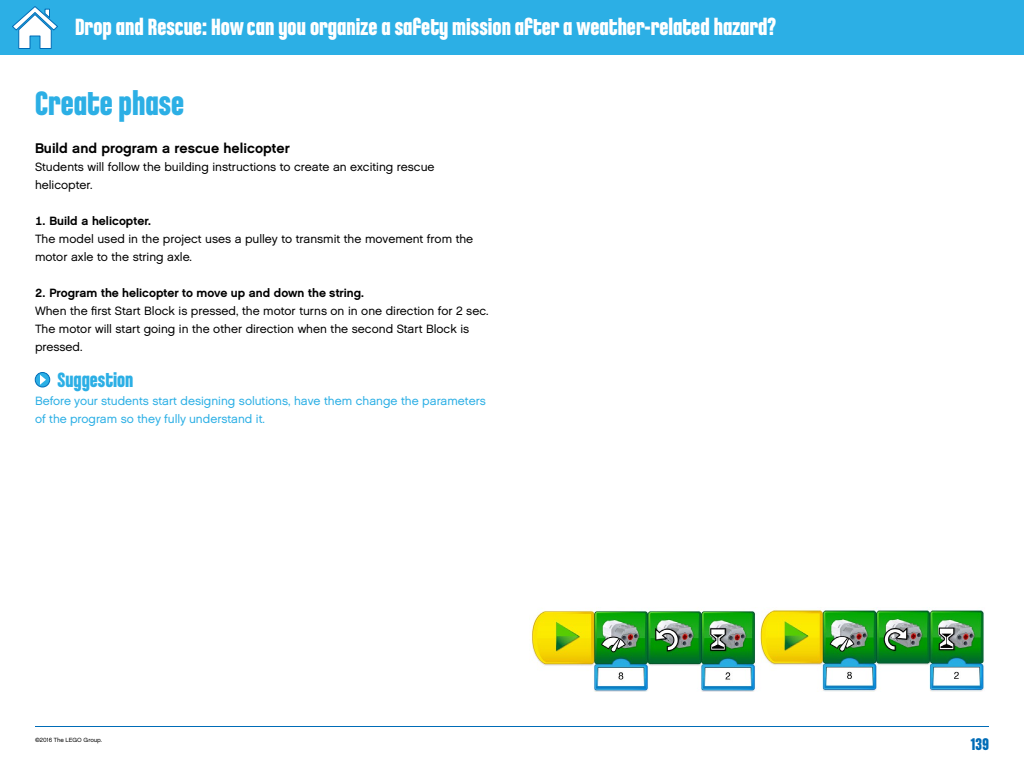
<style>
.page{position:relative;width:1024px;height:768px;background:#fff}
.page>*{position:absolute;margin:0;border:0;box-sizing:border-box;transform-origin:0 0}
.t1{font:700 36px "LEGO Chalet Comprime 80";color:#2cafe5}
.t2{font:700 25px "LEGO Chalet Comprime 80";color:#fff}
.t3{font:700 22px "LEGO Chalet Comprime 80";color:#2cafe5}
.t4{font:700 18px "LEGO Chalet Comprime 80";color:#006cb7}
.t5{font:700 14px "LEGO Chalet 60";color:#000}
.t6{font:12px/18px "LEGO Chalet 60";color:#000}
.t7{font:12px/18px "LEGO Chalet 60";color:#2cafe5}
.t8{font:700 12px "LEGO Chalet 60";color:#000}
.t9{font:6px "LEGO Chalet 60";color:#000}
</style>
<div class="page">
<div style="left:0;top:0;width:1024px;height:55px;background:#2cafe5"></div>
<hr style="left:35px;top:726px;width:954px;height:2px;background:#006cb7">
<img style="left:531px;top:607px;width:454px;height:85px">
<svg style="left:12px;top:6px;width:46px;height:43px"></svg>
<div style="left:35px;top:372px;width:15px;height:15px;background:#2cafe5;border-radius:50%"></div>
<div style="left:35px;top:372px;width:15px;height:15px;border:1px solid #006cb7;border-radius:50%"></div>
<svg style="left:40px;top:375px;width:6px;height:10px"></svg>
<h2 class="t2" style="left:75px;top:12px;width:703px">Drop and Rescue: How can you organize a safety mission after a weather-related hazard?</h2>
<h1 class="t1" style="left:35px;top:82px;width:151px">Create phase</h1>
<p class="t5" style="left:35px;top:139px;width:256px">Build and program a rescue helicopter</p>
<p class="t6" style="left:35px;top:158px;width:401px">Students will follow the building instructions to create an exciting rescue helicopter.</p>
<p class="t8" style="left:35px;top:213px;width:118px">1. Build a helicopter.</p>
<p class="t6" style="left:35px;top:230px;width:440px">The model used in the project uses a pulley to transmit the movement from the motor axle to the string axle.</p>
<p class="t8" style="left:35px;top:285px;width:331px">2. Program the helicopter to move up and down the string.</p>
<p class="t6" style="left:35px;top:302px;width:455px">When the first Start Block is pressed, the motor turns on in one direction for 2 sec.<br>The motor will start going in the other direction when the second Start Block is pressed.</p>
<h3 class="t3" style="left:58px;top:367px;width:77px">Suggestion</h3>
<p class="t7" style="left:35px;top:392px;width:452px">Before your students start designing solutions, have them change the parameters of the program so they fully understand it.</p>
<p class="t9" style="left:35px;top:736px;width:69px">©2016 The LEGO Group.</p>
<h3 class="t4" style="left:971px;top:734px;width:20px">139</h3>
</div>
